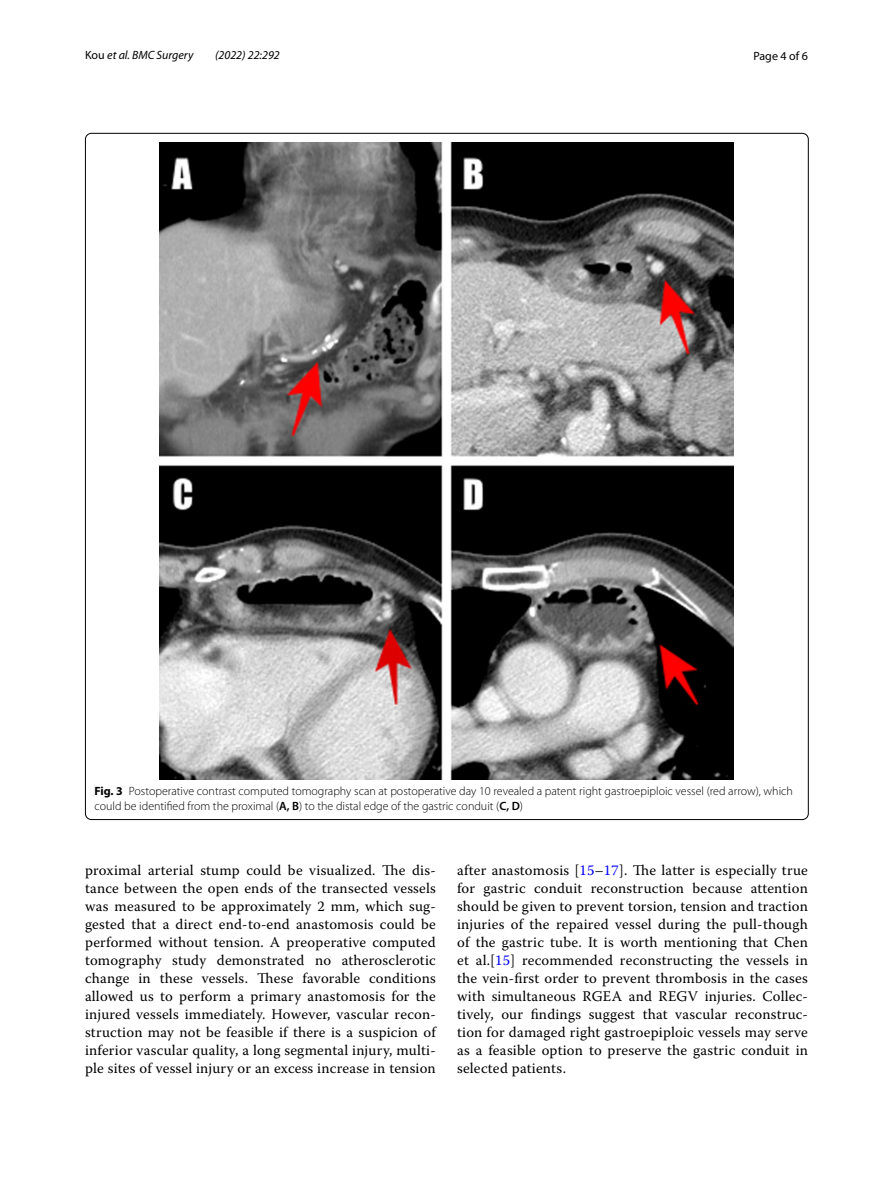
<style>
.page{position:relative;width:893px;height:1187px;background:#fff}
.page>*{position:absolute;margin:0;border:0;box-sizing:border-box;transform-origin:0 0}
.t1{font:14.7px/18px "Warnock Pro";letter-spacing:.015em;color:#000;text-align:justify}
.t2{font:300 12px/15px "Myriad Pro";color:#000}
.t3{font:italic 12px "Myriad Pro";color:#000}
.t4{font:12px "Myriad Pro";color:#000}
.s1{font-style:normal}
.s2{font-weight:700}
.s3{font-weight:600}
.s4{color:#00f}
</style>
<div class="page">
<img style="left:160px;top:142px;width:574px;height:637px">
<p class="t3" style="left:85px;top:48px;width:110px"><span class="s1">Kou</span> et al. BMC Surgery</p>
<p class="t3" style="left:215px;top:48px;width:66px">(2022) 22:292</p>
<p class="t4" style="left:753px;top:48px;width:56px">Page 4 of 6</p>
<p class="t2" style="left:94px;top:783px;width:700px"><span class="s2">Fig. 3</span> Postoperative contrast computed tomography scan at postoperative day 10 revealed a patent right gastroepiploic vessel (red arrow), which could be identified from the proximal (<span class="s3">A, B</span>) to the distal edge of the gastric conduit (<span class="s3">C, D</span>)</p>
<p class="t1" style="left:85px;top:860px;width:352px">proximal arterial stump could be visualized. The dis&shy;tance between the open ends of the transected vessels was measured to be approximately 2 mm, which sug&shy;gested that a direct end-to-end anastomosis could be performed without tension. A preoperative computed tomography study demonstrated no atherosclerotic change in these vessels. These favorable conditions allowed us to perform a primary anastomosis for the injured vessels immediately. However, vascular recon&shy;struction may not be feasible if there is a suspicion of inferior vascular quality, a long segmental injury, multi&shy;ple sites of vessel injury or an excess increase in tension</p>
<p class="t1" style="left:457px;top:860px;width:352px">after anastomosis [<span class="s4">15</span>–<span class="s4">17</span>]. The latter is especially true for gastric conduit reconstruction because attention should be given to prevent torsion, tension and traction injuries of the repaired vessel during the pull-though of the gastric tube. It is worth mentioning that Chen et al.[<span class="s4">15</span>] recommended reconstructing the vessels in the vein-first order to prevent thrombosis in the cases with simultaneous RGEA and REGV injuries. Collec&shy;tively, our findings suggest that vascular reconstruc&shy;tion for damaged right gastroepiploic vessels may serve as a feasible option to preserve the gastric conduit in selected patients.</p>
</div>
